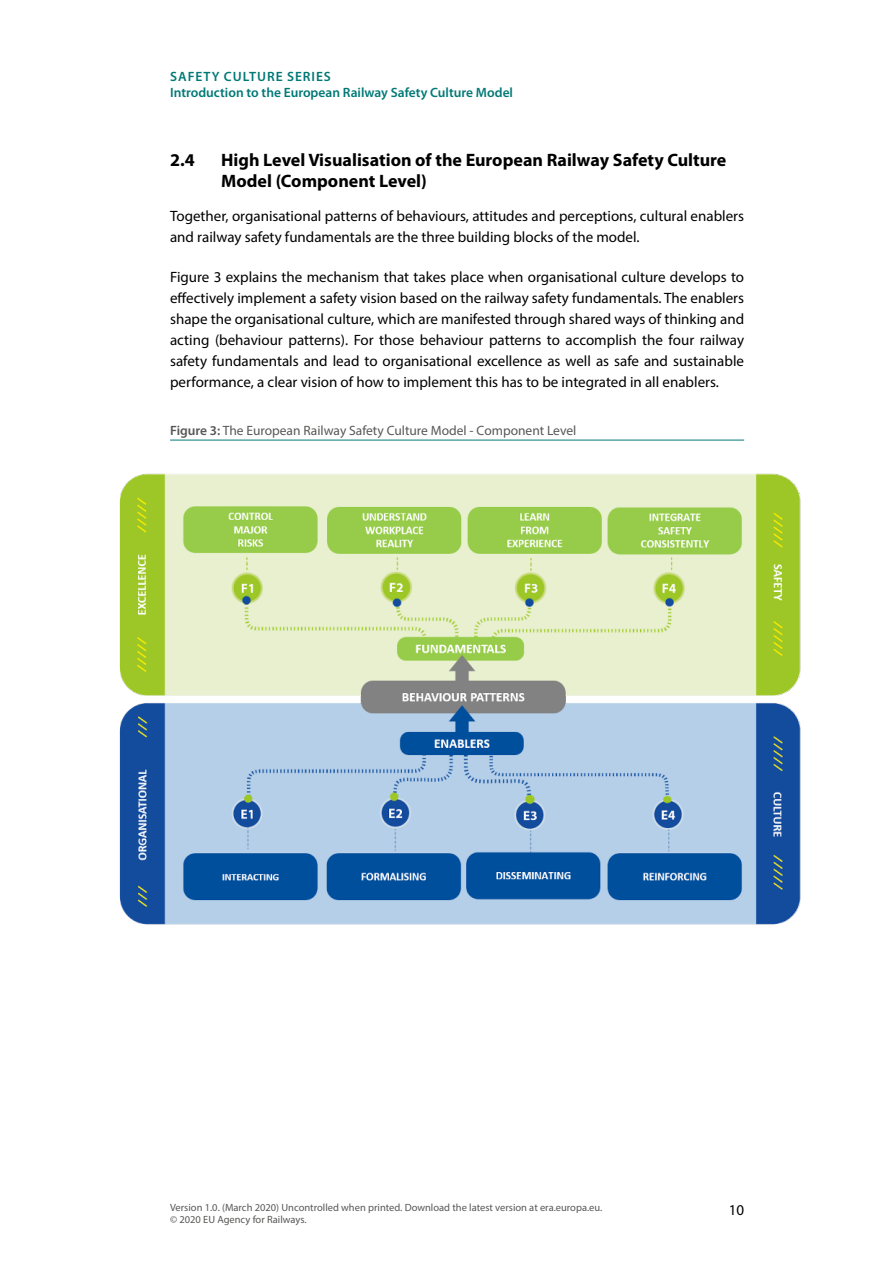
<style>
.page{position:relative;width:893px;height:1263px;background:#fff}
.page>*{position:absolute;margin:0;border:0;box-sizing:border-box;transform-origin:0 0}
.t1{font:700 18px/21px "Myriad Pro";color:#000}
.t2{font:15px/21px "Myriad Pro";color:#000}
.t3{font:600 13.5px/16.2px "Myriad Pro";color:#007976}
.t4{font:13.5px "Myriad Pro";color:#575756}
.t5{font:10.5px/12px "Myriad Pro";color:#575756}
.s1{font-weight:600}
</style>
<div class="page">
<hr style="left:170px;top:440px;width:574px;height:1px;background:#007976">
<img style="left:119px;top:473px;width:682px;height:452px">
<p class="t3" style="left:170px;top:68px;width:344px">SAFETY CULTURE SERIES<br>Introduction to the European Railway Safety Culture Model</p>
<p class="t1" style="left:170px;top:149px;width:26px">2.4</p>
<p class="t1" style="left:221px;top:149px;width:507px">High Level Visualisation of the European Railway Safety Culture<br>Model (Component Level)</p>
<p class="t2" style="left:170px;top:205px;width:576px">Together, organisational patterns of behaviours, attitudes and perceptions, cultural enablers and railway safety fundamentals are the three building blocks of the model.</p>
<p class="t2" style="left:170px;top:266px;width:576px;text-align:justify">Figure 3 explains the mechanism that takes place when organisational culture develops to effectively implement a safety vision based on the railway safety fundamentals. The enablers shape the organisational culture, which are manifested through shared ways of thinking and acting (behaviour patterns). For those behaviour patterns to accomplish the four railway safety fundamentals and lead to organisational excellence as well as safe and sustainable performance, a clear vision of how to implement this has to be integrated in all enablers.</p>
<p class="t4" style="left:170px;top:423px;width:408px"><span class="s1">Figure 3:</span> The European Railway Safety Culture Model - Component Level</p>
<p class="t5" style="left:170px;top:1201px;width:434px">Version 1.0. (March 2020) Uncontrolled when printed. Download the latest version at era.europa.eu. © 2020 EU Agency for Railways.</p>
<p class="t2" style="left:729px;top:1200px;width:17px">10</p>
</div>
